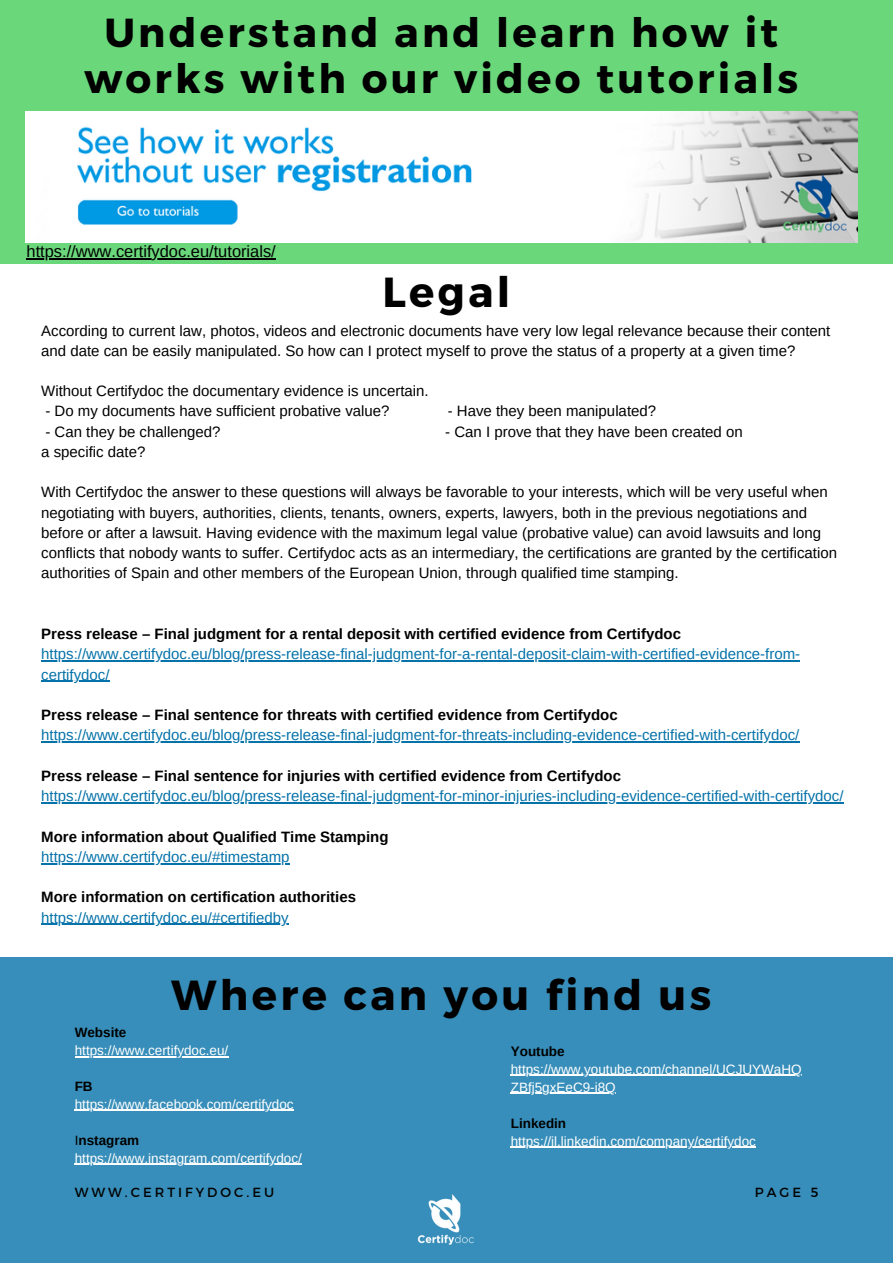
<style>
.page{position:relative;width:893px;height:1264px;background:#fff}
.page>*{position:absolute;margin:0;border:0;box-sizing:border-box;transform-origin:0 0}
.t1{font:700 42px "Montserrat";letter-spacing:.08em;color:#000}
.t2{font:700 40.5px/46px "Montserrat";letter-spacing:.08em;color:#000;text-align:center}
.t3{font:16.5px "Arimo";color:#000}
.t4{font:15px/20.2px "Arimo";color:#000}
.t5{font:15px/20.2px "Arimo";color:#0572a9}
.t6{font:700 15px "Arimo";color:#000}
.t7{font:13.5px/18px "Arimo";color:#fff}
.t8{font:700 13.5px "Arimo";color:#000}
.t9{font:13.2px "Montserrat";letter-spacing:.23em;color:#000}
.s1{color:#fff}
.s2{color:#000}
.s3{font-weight:700;color:#000}
</style>
<div class="page">
<div style="left:0;top:0;width:892px;height:263px;background:#6ad77b"></div>
<img style="left:25px;top:112px;width:832px;height:130px">
<div style="left:0;top:957px;width:892px;height:305px;background:#378eba"></div>
<hr style="left:75px;top:1055px;width:153px;height:2px;background:#fff">
<hr style="left:75px;top:1109px;width:219px;height:2px;background:#fff">
<hr style="left:75px;top:1163px;width:227px;height:1px;background:#fff">
<hr style="left:510px;top:1074px;width:292px;height:1px;background:#fff">
<hr style="left:510px;top:1092px;width:105px;height:1px;background:#fff">
<hr style="left:510px;top:1146px;width:246px;height:1px;background:#fff">
<hr style="left:27px;top:258px;width:249px;height:1px;background:#000">
<img style="left:417px;top:1194px;width:57px;height:51px">
<hr style="left:41px;top:660px;width:759px;height:1px;background:#0572a9">
<hr style="left:41px;top:680px;width:69px;height:2px;background:#0572a9">
<hr style="left:41px;top:741px;width:758px;height:1px;background:#0572a9">
<hr style="left:41px;top:802px;width:802px;height:1px;background:#0572a9">
<hr style="left:41px;top:863px;width:248px;height:1px;background:#0572a9">
<hr style="left:41px;top:923px;width:248px;height:1px;background:#0572a9">
<h2 class="t2" style="left:84px;top:7px;width:715px">Understand and learn how it works with our video tutorials</h2>
<p class="t3" style="left:27px;top:242px;width:251px">https://www.certifydoc.eu/tutorials/</p>
<h1 class="t1" style="left:382px;top:265px;width:129px">Legal</h1>
<p class="t4" style="left:41px;top:320px;width:790px">According to current law, photos, videos and electronic documents have very low legal relevance because their content and date can be easily manipulated. So how can I protect myself to prove the status of a property at a given time?</p>
<p class="t4" style="left:41px;top:381px;width:389px">Without Certifydoc the documentary evidence is uncertain.</p>
<p class="t4" style="left:45px;top:401px;width:345px">- Do my documents have sufficient probative value?</p>
<p class="t4" style="left:448px;top:401px;width:210px">- Have they been manipulated?</p>
<p class="t4" style="left:45px;top:421px;width:176px">- Can they be challenged?</p>
<p class="t4" style="left:445px;top:421px;width:307px">- Can I prove that they have been created on <span class="s1">.</span></p>
<p class="t4" style="left:41px;top:441px;width:106px">a specific date?</p>
<p class="t4" style="left:41px;top:482px;width:797px">With Certifydoc the answer to these questions will always be favorable to your interests, which will be very useful when negotiating with buyers, authorities, clients, tenants, owners, experts, lawyers, both in the previous negotiations and before or after a lawsuit. Having evidence with the maximum legal value (probative value) can avoid lawsuits and long conflicts that nobody wants to suffer. Certifydoc acts as an intermediary, the certifications are granted by the certification authorities of Spain and other members of the European Union, through qualified time stamping.</p>
<p class="t6" style="left:41px;top:625px;width:641px">Press release – Final judgment for a rental deposit with certified evidence from Certifydoc</p>
<p class="t5" style="left:41px;top:644px;width:760px">https://www.certifydoc.eu/blog/press-release-final-judgment-for-a-rental-deposit-claim-with-certified-evidence-from&shy;certifydoc/</p>
<p class="t6" style="left:41px;top:706px;width:578px">Press release – Final sentence for threats with certified evidence from Certifydoc</p>
<p class="t5" style="left:41px;top:725px;width:759px">https://www.certifydoc.eu/blog/press-release-final-judgment-for-threats-including-evidence-certified-with-certifydoc/</p>
<p class="t6" style="left:41px;top:767px;width:581px">Press release – Final sentence for injuries with certified evidence from Certifydoc</p>
<p class="t5" style="left:41px;top:785px;width:803px">https://www.certifydoc.eu/blog/press-release-final-judgment-for-minor-injuries-including-evidence-certified-with-certifydoc/</p>
<p class="t6" style="left:41px;top:828px;width:349px">More information about Qualified Time Stamping</p>
<p class="t5" style="left:41px;top:846px;width:250px">https://www.certifydoc.eu/#timestamp</p>
<p class="t6" style="left:41px;top:888px;width:316px">More information on certification authorities</p>
<p class="t5" style="left:41px;top:907px;width:249px">https://www.certifydoc.eu/#certifiedby</p>
<h1 class="t1" style="left:171px;top:967px;width:541px">Where can you find us</h1>
<p class="t8" style="left:75px;top:1024px;width:53px">Website</p>
<p class="t7" style="left:75px;top:1041px;width:155px">https://www.certifydoc.eu/</p>
<p class="t8" style="left:75px;top:1078px;width:19px">FB</p>
<p class="t7" style="left:75px;top:1095px;width:220px">https://www.facebook.com/certifydoc</p>
<p class="t7" style="left:75px;top:1131px;width:228px"><span class="s2">I</span><span class="s3">nstagram </span>https://www.instagram.com/certifydoc/</p>
<p class="t8" style="left:510px;top:1043px;width:55px">Youtube</p>
<p class="t7" style="left:510px;top:1060px;width:292px">https://www.youtube.com/channel/UCJUYWaHQ<br>ZBfj5gxEeC9-i8Q</p>
<p class="t8" style="left:510px;top:1115px;width:57px">Linkedin</p>
<p class="t7" style="left:510px;top:1131px;width:246px">https://il.linkedin.com/company/certifydoc</p>
<p class="t9" style="left:75px;top:1183px;width:201px">WWW.CERTIFYDOC.EU</p>
<p class="t9" style="left:754px;top:1183px;width:65px">PAGE 5</p>
</div>
